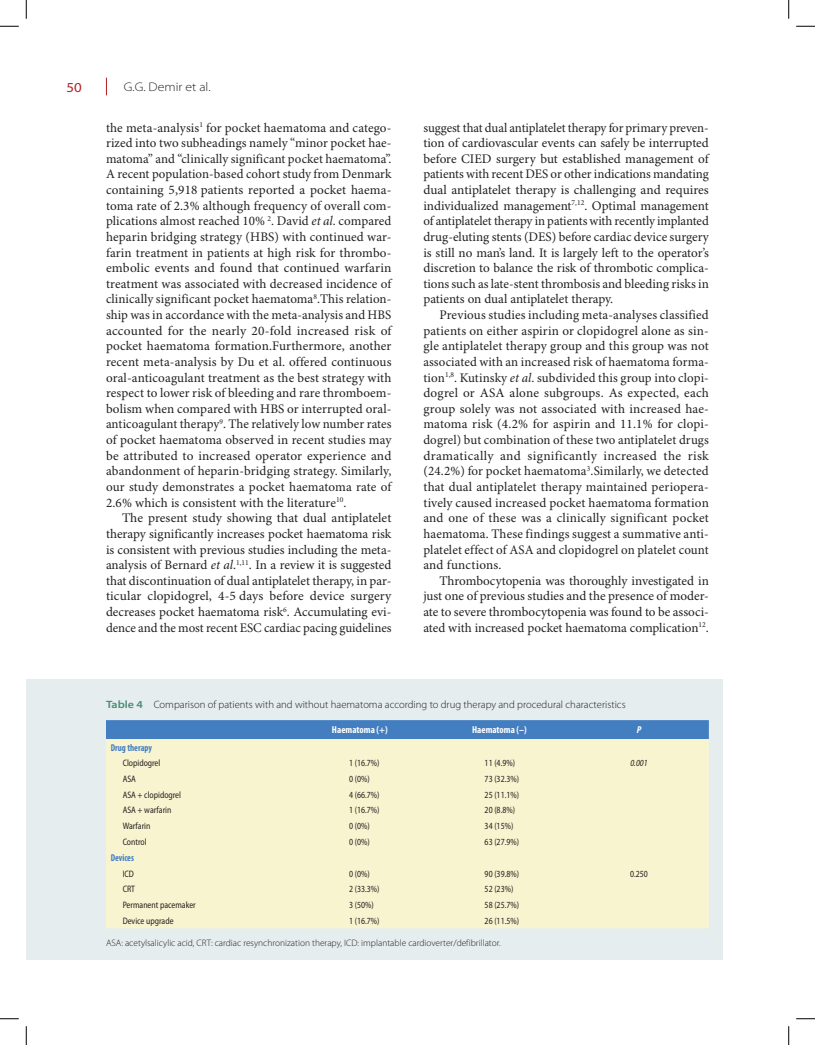
<style>
.page{position:relative;width:815px;height:1045px;background:#fff}
.page>*{position:absolute;margin:0;border:0;box-sizing:border-box;transform-origin:0 0}
.t1{font:semi-expanded 13.75px "Myriad Pro";color:#b12023}
.t2{font:13.12px/15.6px "Minion Pro";color:#231f20;text-align:justify}
.t3{font:300 semi-expanded 12.5px "Myriad Pro";color:#231f20}
.t4{font:300 10.62px "Myriad Pro";color:#231f20}
.t5{font:700 condensed 10px "Myriad Pro";color:#fff}
.t6{font:700 condensed 10px "Myriad Pro";color:#437ec1;scale:.9 1}
.t7{font:italic 700 condensed 10px "Myriad Pro";color:#fff}
.t8{font:semi-condensed 9.38px "Myriad Pro";color:#231f20;scale:.9 1}
.t9{font:300 9.38px "Myriad Pro";color:#231f20}
.t10{font:italic semi-condensed 9.38px "Myriad Pro";color:#231f20;scale:.9 1}
.s1{font-style:italic}
.s2{font-weight:600;font-stretch:semi-expanded;color:#448d72}
</style>
<div class="page">
<svg style="left:106px;top:78px;width:1px;height:17px"></svg>
<div style="left:26px;top:679px;width:696px;height:281px;background:#e6edef"></div>
<div style="left:106px;top:720px;width:602px;height:19px;background:#437ec1"></div>
<div style="left:106px;top:739px;width:602px;height:189px;background:#f8f4d0"></div>
<svg style="left:0;top:25px;width:19px;height:2px"></svg>
<svg style="left:796px;top:25px;width:18px;height:2px"></svg>
<svg style="left:0;top:1018px;width:19px;height:1px"></svg>
<svg style="left:796px;top:1018px;width:18px;height:1px"></svg>
<svg style="left:25px;top:0;width:2px;height:19px"></svg>
<svg style="left:25px;top:1026px;width:2px;height:19px"></svg>
<svg style="left:788px;top:0;width:1px;height:19px"></svg>
<svg style="left:788px;top:1026px;width:1px;height:19px"></svg>
<p class="t1" style="left:67px;top:78px;width:17px">50</p>
<p class="t3" style="left:124px;top:80px;width:88px">G.G. Demir et al.</p>
<p class="t2" style="left:106px;top:120px;width:287px">the meta-analysis<sup>1</sup> for pocket haematoma and catego&shy;rized into two subheadings namely “minor pocket hae&shy;matoma” and “clinically significant pocket haematoma”.<br>A recent population-based cohort study from Denmark containing 5,918 patients reported a pocket haema&shy;toma rate of 2.3% although frequency of overall com&shy;plications almost reached 10% <sup>2</sup>. David <span class="s1">et al</span>. compared heparin bridging strategy (HBS) with continued war&shy;farin treatment in patients at high risk for thrombo&shy;embolic events and found that continued warfarin treatment was associated with decreased incidence of clinically significant pocket haematoma<sup>8</sup>.This relation&shy;ship was in accordance with the meta-analysis and HBS accounted for the nearly 20-fold increased risk of pocket haematoma formation.Furthermore, another recent meta-analysis by Du et al. offered continuous oral-anticoagulant treatment as the best strategy with respect to lower risk of bleeding and rare thromboem&shy;bolism when compared with HBS or interrupted oral&shy;anticoagulant therapy<sup>9</sup>. The relatively low number rates of pocket haematoma observed in recent studies may be attributed to increased operator experience and abandonment of heparin-bridging strategy. Similarly, our study demonstrates a pocket haematoma rate of 2.6% which is consistent with the literature<sup>10</sup>.</p>
<p class="t2" style="left:106px;top:511px;width:287px;text-indent:16px">The present study showing that dual antiplatelet therapy significantly increases pocket haematoma risk is consistent with previous studies including the meta&shy;analysis of Bernard <span class="s1">et al</span>.<sup>1,11</sup>. In a review it is suggested that discontinuation of dual antiplatelet therapy, in par&shy;ticular clopidogrel, 4-5 days before device surgery decreases pocket haematoma risk<sup>6</sup>. Accumulating evi&shy;dence and the most recent ESC cardiac pacing guidelines</p>
<p class="t2" style="left:423px;top:120px;width:287px">suggest that dual antiplatelet therapy for primary preven&shy;tion of cardiovascular events can safely be interrupted before CIED surgery but established management of patients with recent DES or other indications mandating dual antiplatelet therapy is challenging and requires individualized management<sup>7,12</sup>. Optimal management of antiplatelet therapy in patients with recently implanted drug-eluting stents (DES) before cardiac device surgery is still no man’s land. It is largely left to the operator’s discretion to balance the risk of thrombotic complica&shy;tions such as late-stent thrombosis and bleeding risks in patients on dual antiplatelet therapy.</p>
<p class="t2" style="left:423px;top:307px;width:287px;text-indent:16px">Previous studies including meta-analyses classified patients on either aspirin or clopidogrel alone as sin&shy;gle antiplatelet therapy group and this group was not associated with an increased risk of haematoma forma&shy;tion<sup>1,8</sup>. Kutinsky <span class="s1">et al</span>. subdivided this group into clopi&shy;dogrel or ASA alone subgroups. As expected, each group solely was not associated with increased hae&shy;matoma risk (4.2% for aspirin and 11.1% for clopi&shy;dogrel) but combination of these two antiplatelet drugs dramatically and significantly increased the risk (24.2%) for pocket haematoma<sup>3</sup>.Similarly, we detected that dual antiplatelet therapy maintained periopera&shy;tively caused increased pocket haematoma formation and one of these was a clinically significant pocket haematoma. These findings suggest a summative anti&shy;platelet effect of ASA and clopidogrel on platelet count and functions.</p>
<p class="t2" style="left:423px;top:573px;width:287px;text-indent:16px">Thrombocytopenia was thoroughly investigated in just one of previous studies and the presence of moder&shy;ate to severe thrombocytopenia was found to be associ&shy;ated with increased pocket haematoma complication<sup>12</sup>.</p>
<p class="t4" style="left:106px;top:698px;width:521px"><span class="s2">Table 4</span> Comparison of patients with and without haematoma according to drug therapy and procedural characteristics</p>
<p class="t5" style="left:332px;top:724px;width:57px">Haematoma (+)</p>
<p class="t5" style="left:472px;top:724px;width:56px">Haematoma (–)</p>
<p class="t7" style="left:636px;top:724px;width:6px">P</p>
<p class="t6" style="left:111px;top:741px;width:47px">Drug therapy</p>
<p class="t8" style="left:123px;top:758px;width:43px">Clopidogrel</p>
<p class="t8" style="left:349px;top:758px;width:35px">1 (16.7%)</p>
<p class="t8" style="left:484px;top:758px;width:35px">11 (4.9%)</p>
<p class="t10" style="left:630px;top:758px;width:21px">0.001</p>
<p class="t8" style="left:123px;top:774px;width:16px">ASA</p>
<p class="t8" style="left:349px;top:774px;width:24px">0 (0%)</p>
<p class="t8" style="left:484px;top:774px;width:40px">73 (32.3%)</p>
<p class="t8" style="left:123px;top:789px;width:66px">ASA + clopidogrel</p>
<p class="t8" style="left:349px;top:789px;width:35px">4 (66.7%)</p>
<p class="t8" style="left:484px;top:789px;width:40px">25 (11.1%)</p>
<p class="t8" style="left:123px;top:805px;width:56px">ASA + warfarin</p>
<p class="t8" style="left:349px;top:805px;width:35px">1 (16.7%)</p>
<p class="t8" style="left:484px;top:805px;width:35px">20 (8.8%)</p>
<p class="t8" style="left:123px;top:821px;width:32px">Warfarin</p>
<p class="t8" style="left:349px;top:821px;width:24px">0 (0%)</p>
<p class="t8" style="left:484px;top:821px;width:33px">34 (15%)</p>
<p class="t8" style="left:123px;top:836px;width:28px">Control</p>
<p class="t8" style="left:349px;top:836px;width:24px">0 (0%)</p>
<p class="t8" style="left:484px;top:836px;width:40px">63 (27.9%)</p>
<p class="t6" style="left:111px;top:852px;width:27px">Devices</p>
<p class="t8" style="left:123px;top:868px;width:14px">ICD</p>
<p class="t8" style="left:349px;top:868px;width:24px">0 (0%)</p>
<p class="t8" style="left:484px;top:868px;width:40px">90 (39.8%)</p>
<p class="t8" style="left:630px;top:868px;width:21px">0.250</p>
<p class="t8" style="left:123px;top:884px;width:15px">CRT</p>
<p class="t8" style="left:349px;top:884px;width:35px">2 (33.3%)</p>
<p class="t8" style="left:484px;top:884px;width:33px">52 (23%)</p>
<p class="t8" style="left:123px;top:899px;width:83px">Permanent pacemaker</p>
<p class="t8" style="left:349px;top:899px;width:29px">3 (50%)</p>
<p class="t8" style="left:484px;top:899px;width:40px">58 (25.7%)</p>
<p class="t8" style="left:123px;top:915px;width:58px">Device upgrade</p>
<p class="t8" style="left:349px;top:915px;width:35px">1 (16.7%)</p>
<p class="t8" style="left:484px;top:915px;width:40px">26 (11.5%)</p>
<p class="t9" style="left:106px;top:937px;width:396px">ASA: acetylsalicylic acid, CRT: cardiac resynchronization therapy, ICD: implantable cardioverter/defibrillator.</p>
</div>
